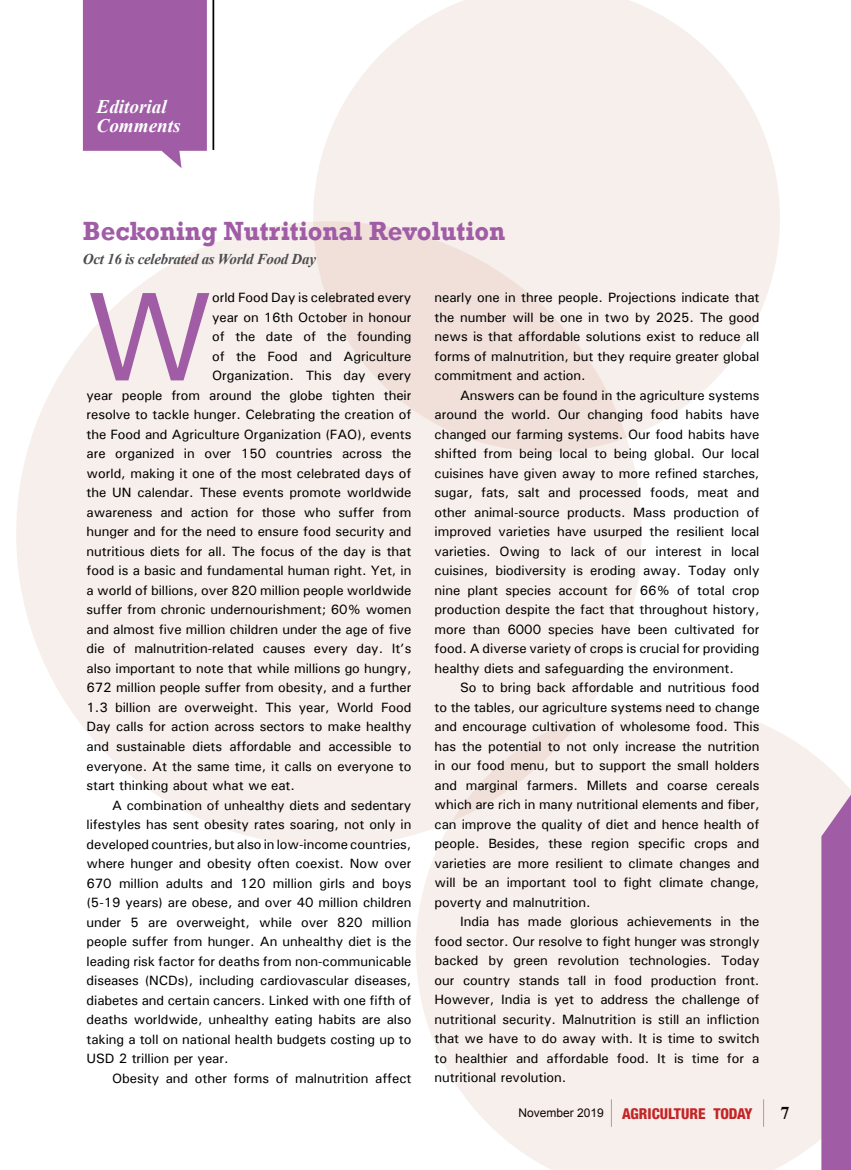
<style>
.page{position:relative;width:851px;height:1170px;background:#fff}
.page>*{position:absolute;margin:0;border:0;box-sizing:border-box;transform-origin:0 0}
.t1{font:500 126.75px "Univers";color:#a05da6}
.t2{font:700 27px "Rockwell";color:#a05da6;scale:.95 1}
.t3{font:italic 700 19.2px/19.2px "Times New Roman";color:#fff}
.t4{font:700 18px "Times New Roman";color:#000}
.t5{font:italic 700 15px "Times New Roman";letter-spacing:-.02em;color:#4d4d4f}
.t6{font:800 condensed 15px "Helvetica Neue LT Std";color:#c72127}
.t7{font:500 13.5px/19.5px "Univers";letter-spacing:-.005em;color:#000;text-align:justify}
.s1{font-family:"Arial";font-weight:400;font-stretch:normal;font-size:12px;color:#000}
</style>
<div class="page">
<svg style="left:313px;top:0;width:466px;height:452px;fill:#f7efeb"></svg>
<div style="left:16px;top:221px;width:625px;height:625px;background:linear-gradient(to bottom,#f4e8e2,#f8f2ee);border-radius:50%"></div>
<svg style="left:416px;top:702px;width:434px;height:467px;background:#f7f0ec"></svg>
<svg style="left:83px;top:0;width:124px;height:168px;background:#a96cae"></svg>
<hr style="left:212px;top:0;width:2px;height:150px;background:#000">
<svg style="left:821px;top:794px;width:29px;height:375px;background:#a667aa"></svg>
<h3 class="t3" style="left:97px;top:96px;width:86px">Editorial<br>Comments</h3>
<h2 class="t2" style="left:83px;top:214px;width:446px">Beckoning Nutritional Revolution</h2>
<p class="t5" style="left:83px;top:249px;width:234px">Oct 16 is celebrated as World Food Day</p>
<h1 class="t1" style="left:86px;top:256px;width:128px">W</h1>
<p class="t7" style="left:212px;top:287px;width:201px">orld Food Day is celebrated every</p>
<p class="t7" style="left:212px;top:307px;width:201px">year on 16th October in honour</p>
<p class="t7" style="left:212px;top:326px;width:201px">of the date of the founding</p>
<p class="t7" style="left:212px;top:346px;width:201px">of the Food and Agriculture</p>
<p class="t7" style="left:212px;top:365px;width:201px">Organization. This day every</p>
<p class="t7" style="left:86px;top:385px;width:326px">year people from around the globe tighten their</p>
<p class="t7" style="left:86px;top:404px;width:326px">resolve to tackle hunger. Celebrating the creation of</p>
<p class="t7" style="left:86px;top:424px;width:326px">the Food and Agriculture Organization (FAO), events</p>
<p class="t7" style="left:86px;top:443px;width:326px">are organized in over 150 countries across the</p>
<p class="t7" style="left:86px;top:463px;width:326px">world, making it one of the most celebrated days of</p>
<p class="t7" style="left:86px;top:482px;width:326px">the UN calendar. These events promote worldwide</p>
<p class="t7" style="left:86px;top:502px;width:326px">awareness and action for those who suffer from</p>
<p class="t7" style="left:86px;top:521px;width:326px">hunger and for the need to ensure food security and</p>
<p class="t7" style="left:86px;top:541px;width:326px">nutritious diets for all. The focus of the day is that</p>
<p class="t7" style="left:86px;top:560px;width:326px">food is a basic and fundamental human right. Yet, in</p>
<p class="t7" style="left:86px;top:580px;width:326px">a world of billions, over 820 million people worldwide</p>
<p class="t7" style="left:86px;top:599px;width:326px">suffer from chronic undernourishment; 60% women</p>
<p class="t7" style="left:86px;top:619px;width:326px">and almost five million children under the age of five</p>
<p class="t7" style="left:86px;top:638px;width:326px">die of malnutrition-related causes every day. It’s</p>
<p class="t7" style="left:86px;top:658px;width:326px">also important to note that while millions go hungry,</p>
<p class="t7" style="left:86px;top:677px;width:326px">672 million people suffer from obesity, and a further</p>
<p class="t7" style="left:86px;top:697px;width:326px">1.3 billion are overweight. This year, World Food</p>
<p class="t7" style="left:86px;top:716px;width:326px">Day calls for action across sectors to make healthy</p>
<p class="t7" style="left:86px;top:736px;width:326px">and sustainable diets affordable and accessible to</p>
<p class="t7" style="left:86px;top:755px;width:326px">everyone. At the same time, it calls on everyone to</p>
<p class="t7" style="left:86px;top:775px;width:210px">start thinking about what we eat.</p>
<p class="t7" style="left:112px;top:794px;width:301px">A combination of unhealthy diets and sedentary</p>
<p class="t7" style="left:86px;top:814px;width:326px">lifestyles has sent obesity rates soaring, not only in</p>
<p class="t7" style="left:86px;top:833px;width:326px">developed countries, but also in low-income countries,</p>
<p class="t7" style="left:86px;top:853px;width:326px">where hunger and obesity often coexist. Now over</p>
<p class="t7" style="left:86px;top:872px;width:326px">670 million adults and 120 million girls and boys</p>
<p class="t7" style="left:86px;top:892px;width:326px">(5-19 years) are obese, and over 40 million children</p>
<p class="t7" style="left:86px;top:911px;width:326px">under 5 are overweight, while over 820 million</p>
<p class="t7" style="left:86px;top:931px;width:326px">people suffer from hunger. An unhealthy diet is the</p>
<p class="t7" style="left:86px;top:950px;width:326px">leading risk factor for deaths from non-communicable</p>
<p class="t7" style="left:86px;top:970px;width:326px">diseases (NCDs), including cardiovascular diseases,</p>
<p class="t7" style="left:86px;top:989px;width:326px">diabetes and certain cancers. Linked with one fifth of</p>
<p class="t7" style="left:86px;top:1009px;width:326px">deaths worldwide, unhealthy eating habits are also</p>
<p class="t7" style="left:86px;top:1028px;width:326px">taking a toll on national health budgets costing up to</p>
<p class="t7" style="left:86px;top:1048px;width:143px">USD 2 trillion per year.</p>
<p class="t7" style="left:112px;top:1067px;width:301px">Obesity and other forms of malnutrition affect</p>
<p class="t7" style="left:434px;top:287px;width:326px">nearly one in three people. Projections indicate that the number will be one in two by 2025. The good news is that affordable solutions exist to reduce all forms of malnutrition, but they require greater global commitment and action.</p>
<p class="t7" style="left:434px;top:385px;width:326px;text-indent:26px">Answers can be found in the agriculture systems around the world. Our changing food habits have changed our farming systems. Our food habits have shifted from being local to being global. Our local cuisines have given away to more refined starches, sugar, fats, salt and processed foods, meat and other animal-source products. Mass production of improved varieties have usurped the resilient local varieties. Owing to lack of our interest in local cuisines, biodiversity is eroding away. Today only nine plant species account for 66% of total crop production despite the fact that throughout history, more than 6000 species have been cultivated for food. A diverse variety of crops is crucial for providing healthy diets and safeguarding the environment.</p>
<p class="t7" style="left:434px;top:677px;width:326px;text-indent:26px">So to bring back affordable and nutritious food to the tables, our agriculture systems need to change and encourage cultivation of wholesome food. This has the potential to not only increase the nutrition in our food menu, but to support the small holders and marginal farmers. Millets and coarse cereals which are rich in many nutritional elements and fiber, can improve the quality of diet and hence health of people. Besides, these region specific crops and varieties are more resilient to climate changes and will be an important tool to fight climate change, poverty and malnutrition.</p>
<p class="t7" style="left:434px;top:911px;width:326px;text-indent:26px">India has made glorious achievements in the food sector. Our resolve to fight hunger was strongly backed by green revolution technologies. Today our country stands tall in food production front.<br>However, India is yet to address the challenge of nutritional security. Malnutrition is still an infliction that we have to do away with. It is time to switch to healthier and affordable food. It is time for a nutritional revolution.</p>
<p class="t6" style="left:518px;top:1104px;width:236px"><span class="s1">November 2019</span> AGRICULTURE TODAY</p>
<h3 class="t4" style="left:780px;top:1100px;width:10px">7</h3>
</div>
